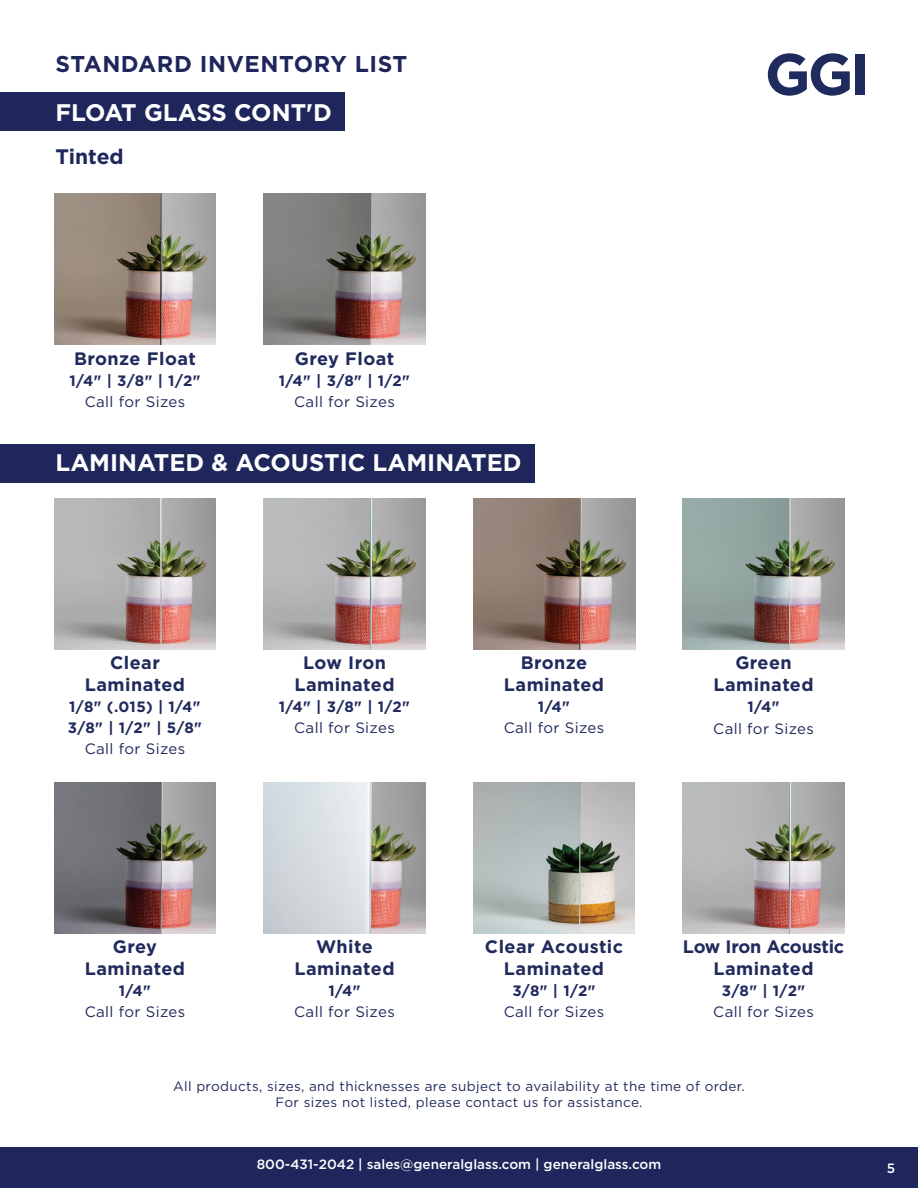
<style>
.page{position:relative;width:918px;height:1188px;background:#fff}
.page>*{position:absolute;margin:0;border:0;box-sizing:border-box;transform-origin:0 0}
.t1{font:700 58.5px "Gotham";color:#202b5d}
.t2{font:700 24px "Gotham";color:#fff}
.t3{font:700 22.8px "Gotham";letter-spacing:.025em;color:#1f265b}
.t4{font:700 21px "Gotham";color:#1f265b}
.t5{font:700 18px/21.6px "Gotham";letter-spacing:.025em;color:#202a5c;text-align:center}
.t6{font:700 18px/21.6px "Gotham";letter-spacing:-.01em;color:#202a5c;text-align:center}
.t7{font:15px "Gotham";letter-spacing:.025em;color:#202a5c}
.t8{font:700 15px/21px "Gotham";color:#202a5c}
.t9{font:13.5px/16.5px "Gotham";letter-spacing:.025em;color:#202a5c;text-align:center}
.t10{font:500 13.5px "Gotham";color:#fff}
</style>
<div class="page">
<div style="left:0;top:1148px;width:918px;height:40px;background:#1f265b"></div>
<img style="left:54px;top:193px;width:162px;height:151px">
<img style="left:264px;top:193px;width:162px;height:151px">
<div style="left:0;top:92px;width:345px;height:38px;background:#1f265b"></div>
<div style="left:0;top:444px;width:535px;height:39px;background:#1f265b"></div>
<img style="left:473px;top:498px;width:162px;height:151px">
<img style="left:264px;top:498px;width:162px;height:151px">
<img style="left:683px;top:498px;width:162px;height:151px">
<img style="left:54px;top:498px;width:162px;height:151px">
<img style="left:264px;top:782px;width:161px;height:151px">
<img style="left:473px;top:782px;width:162px;height:151px">
<img style="left:683px;top:782px;width:162px;height:151px">
<img style="left:54px;top:782px;width:162px;height:151px">
<p class="t3" style="left:56px;top:49px;width:353px">STANDARD INVENTORY LIST</p>
<h2 class="t2" style="left:56px;top:96px;width:278px">FLOAT GLASS CONT'D</h2>
<p class="t4" style="left:56px;top:143px;width:70px">Tinted</p>
<h1 class="t1" style="left:765px;top:35px;width:106px">GGI</h1>
<p class="t5" style="left:74px;top:347px;width:123px">Bronze Float</p>
<p class="t8" style="left:69px;top:370px;width:133px">1/4" | 3/8" | 1/2"</p>
<p class="t7" style="left:85px;top:392px;width:102px">Call for Sizes</p>
<p class="t5" style="left:295px;top:347px;width:101px">Grey Float</p>
<p class="t8" style="left:279px;top:370px;width:133px">1/4" | 3/8" | 1/2"</p>
<p class="t7" style="left:294px;top:392px;width:102px">Call for Sizes</p>
<h2 class="t2" style="left:56px;top:447px;width:468px">LAMINATED &amp; ACOUSTIC LAMINATED</h2>
<p class="t5" style="left:85px;top:652px;width:102px">Clear<br>Laminated</p>
<p class="t8" style="left:68px;top:696px;width:136px">1/8" (.015) | 1/4"<br>3/8" | 1/2" | 5/8"</p>
<p class="t7" style="left:85px;top:739px;width:102px">Call for Sizes</p>
<p class="t5" style="left:294px;top:652px;width:102px">Low Iron<br>Laminated</p>
<p class="t8" style="left:279px;top:696px;width:133px">1/4" | 3/8" | 1/2"</p>
<p class="t7" style="left:294px;top:718px;width:102px">Call for Sizes</p>
<p class="t5" style="left:504px;top:652px;width:102px">Bronze<br>Laminated</p>
<p class="t8" style="left:538px;top:696px;width:34px">1/4"</p>
<p class="t7" style="left:504px;top:718px;width:102px">Call for Sizes</p>
<p class="t5" style="left:714px;top:652px;width:102px">Green<br>Laminated</p>
<p class="t8" style="left:748px;top:696px;width:34px">1/4"</p>
<p class="t7" style="left:713px;top:719px;width:102px">Call for Sizes</p>
<p class="t5" style="left:85px;top:936px;width:102px">Grey<br>Laminated</p>
<p class="t8" style="left:119px;top:980px;width:34px">1/4"</p>
<p class="t7" style="left:85px;top:1002px;width:102px">Call for Sizes</p>
<p class="t5" style="left:294px;top:936px;width:102px">White<br>Laminated</p>
<p class="t8" style="left:328px;top:980px;width:34px">1/4"</p>
<p class="t7" style="left:294px;top:1002px;width:102px">Call for Sizes</p>
<p class="t5" style="left:485px;top:936px;width:140px">Clear Acoustic<br>Laminated</p>
<p class="t8" style="left:512px;top:980px;width:85px">3/8" | 1/2"</p>
<p class="t7" style="left:504px;top:1002px;width:102px">Call for Sizes</p>
<p class="t6" style="left:683px;top:936px;width:163px">Low Iron Acoustic<br>Laminated</p>
<p class="t8" style="left:722px;top:980px;width:85px">3/8" | 1/2"</p>
<p class="t7" style="left:713px;top:1002px;width:102px">Call for Sizes</p>
<p class="t9" style="left:173px;top:1077px;width:573px">All products, sizes, and thicknesses are subject to availability at the time of order.<br>For sizes not listed, please contact us for assistance.</p>
<p class="t10" style="left:257px;top:1156px;width:406px">800-431-2042 | sales@generalglass.com | generalglass.com</p>
<p class="t10" style="left:887px;top:1160px;width:10px">5</p>
</div>
